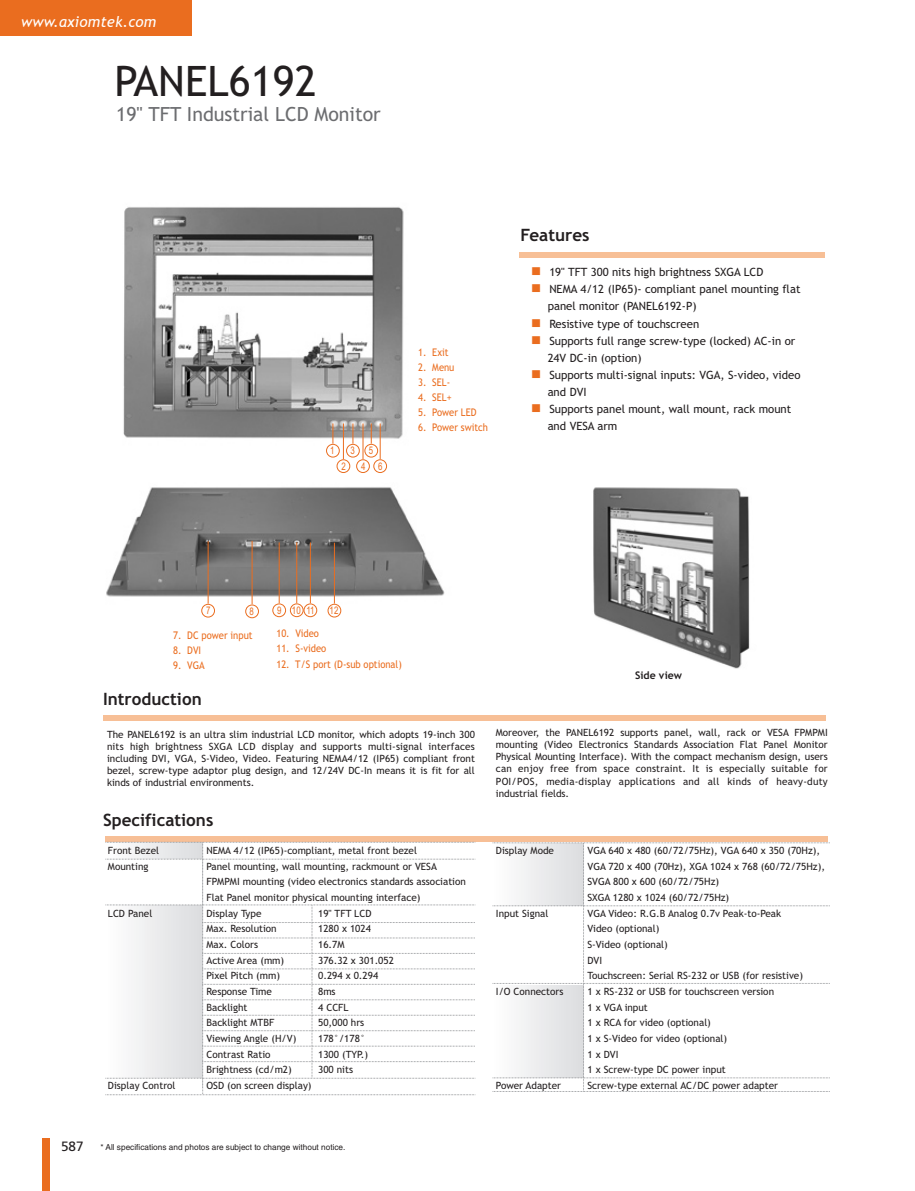
<style>
.page{position:relative;width:915px;height:1191px;background:#fff}
.page>*{position:absolute;margin:0;border:0;box-sizing:border-box;transform-origin:0 0}
.t1{font:42px "Trebuchet MS";color:#231f20}
.t2{font:19.5px "Trebuchet MS";color:#6c6d70}
.t3{font:700 17.1px "Trebuchet MS";color:#231f20}
.t4{font:italic 15px "Trebuchet MS";letter-spacing:.01em;color:#fff}
.t5{font:11.4px/17.1px "Trebuchet MS";color:#231f20}
.t6{font:10.5px "Trebuchet MS";color:#ea6d1f;scale:.9 1}
.t7{font:10.5px "Arial";color:#ea6d1f;scale:.75 1}
.t8{font:700 10.5px "Trebuchet MS";color:#231f20}
.t9{font:10.05px/15.6px "Trebuchet MS";color:#231f20}
.t10{font:8.25px "Helvetica LT Std";color:#231f20}
.s1{font-family:"Frutiger";font-size:13.5px}
</style>
<div class="page">
<div style="left:43px;top:1138px;width:7px;height:53px;background:#ea6d1f"></div>
<div style="left:0;top:0;width:191px;height:35px;background:#ea6d1f"></div>
<div style="left:105px;top:836px;width:722px;height:6px;background:#f7bf96"></div>
<div style="left:103px;top:715px;width:722px;height:5px;background:#f7bf96"></div>
<div style="left:519px;top:252px;width:305px;height:6px;background:#f7bf96"></div>
<img style="left:106px;top:487px;width:339px;height:127px">
<div style="left:327px;top:604px;width:14px;height:13px;border:1px solid #ea6d1f;border-radius:50%"></div>
<svg style="left:201px;top:540px;width:134px;height:78px"></svg>
<hr style="left:208px;top:541px;width:1px;height:62px;background:#ea6d1f">
<img style="left:123px;top:207px;width:281px;height:251px">
<div style="left:326px;top:444px;width:13px;height:13px;border:1px solid #ea6d1f;border-radius:50%"></div>
<svg style="left:332px;top:423px;width:55px;height:50px"></svg>
<hr style="left:379px;top:423px;width:1px;height:36px;background:#ea6d1f">
<img style="left:593px;top:487px;width:157px;height:182px">
<svg style="left:105px;top:842px;width:370px;height:253px"></svg>
<svg style="left:492px;top:842px;width:337px;height:250px"></svg>
<h3 class="t4" style="left:21px;top:13px;width:136px">www.axiomtek.com</h3>
<h1 class="t1" style="left:115px;top:65px;width:204px">PANEL6192</h1>
<h2 class="t2" style="left:116px;top:107px;width:266px">19" TFT Industrial LCD Monitor</h2>
<p class="t7" style="left:330px;top:445px;width:7px">1</p>
<p class="t7" style="left:350px;top:445px;width:7px">3</p>
<p class="t7" style="left:368px;top:445px;width:7px">5</p>
<p class="t7" style="left:341px;top:460px;width:7px">2</p>
<p class="t7" style="left:361px;top:460px;width:30px">4 6</p>
<p class="t6" style="left:418px;top:348px;width:35px">1. Exit</p>
<p class="t6" style="left:418px;top:363px;width:42px">2. Menu</p>
<p class="t6" style="left:418px;top:378px;width:37px">3. SEL-</p>
<p class="t6" style="left:418px;top:393px;width:39px">4. SEL+</p>
<p class="t6" style="left:418px;top:408px;width:66px">5. Power LED</p>
<p class="t6" style="left:418px;top:423px;width:79px">6. Power switch</p>
<h3 class="t3" style="left:520px;top:228px;width:71px">Features</h3>
<p class="t5" style="left:547px;top:265px;width:254px">19" TFT 300 nits high brightness SXGA LCD<br>NEMA 4/12 (IP65)- compliant panel mounting flat panel monitor (PANEL6192-P)<br>Resistive type of touchscreen<br>Supports full range screw-type (locked) AC-in or 24V DC-in (option)<br>Supports multi-signal inputs: VGA, S-video, video and DVI<br>Supports panel mount, wall mount, rack mount and VESA arm</p>
<p class="t7" style="left:206px;top:604px;width:7px">7</p>
<p class="t7" style="left:249px;top:605px;width:7px">8</p>
<p class="t7" style="left:277px;top:604px;width:51px">9 10 11</p>
<p class="t7" style="left:329px;top:604px;width:13px">12</p>
<p class="t6" style="left:173px;top:631px;width:90px">7. DC power input</p>
<p class="t6" style="left:173px;top:646px;width:33px">8. DVI</p>
<p class="t6" style="left:173px;top:661px;width:37px">9. VGA</p>
<p class="t6" style="left:276px;top:630px;width:49px">10. Video</p>
<p class="t6" style="left:276px;top:645px;width:57px">11. S-video</p>
<p class="t6" style="left:276px;top:660px;width:141px">12. T/S port (D-sub optional)</p>
<h3 class="t3" style="left:103px;top:692px;width:100px">Introduction</h3>
<p class="t8" style="left:635px;top:671px;width:49px">Side view</p>
<p class="t9" style="left:107px;top:729px;width:369px;line-height:12.1px;text-align:justify">The PANEL6192 is an ultra slim industrial LCD monitor, which adopts 19-inch 300 nits high brightness SXGA LCD display and supports multi-signal interfaces including DVI, VGA, S-Video, Video. Featuring NEMA4/12 (IP65) compliant front bezel, screw-type adaptor plug design, and 12/24V DC-In means it is fit for all kinds of industrial environments.</p>
<p class="t9" style="left:495px;top:727px;width:333px;line-height:12.1px;text-align:justify">Moreover, the PANEL6192 supports panel, wall, rack or VESA FPMPMI mounting (Video Electronics Standards Association Flat Panel Monitor Physical Mounting Interface). With the compact mechanism design, users can enjoy free from space constraint. It is especially suitable for POI/POS, media-display applications and all kinds of heavy-duty industrial fields.</p>
<h3 class="t3" style="left:103px;top:813px;width:112px">Specifications</h3>
<p class="t9" style="left:108px;top:843px;width:53px">Front Bezel</p>
<p class="t9" style="left:206px;top:843px;width:212px">NEMA 4/12 (IP65)-compliant, metal front bezel</p>
<p class="t9" style="left:108px;top:859px;width:42px">Mounting</p>
<p class="t9" style="left:206px;top:859px;width:261px">Panel mounting, wall mounting, rackmount or VESA<br>FPMPMI mounting (video electronics standards association<br>Flat Panel monitor physical mounting interface)</p>
<p class="t9" style="left:108px;top:906px;width:46px">LCD Panel</p>
<p class="t9" style="left:206px;top:906px;width:57px">Display Type</p>
<p class="t9" style="left:318px;top:906px;width:55px">19" TFT LCD</p>
<p class="t9" style="left:206px;top:921px;width:72px">Max. Resolution</p>
<p class="t9" style="left:318px;top:921px;width:54px">1280 x 1024</p>
<p class="t9" style="left:206px;top:937px;width:53px">Max. Colors</p>
<p class="t9" style="left:318px;top:937px;width:28px">16.7M</p>
<p class="t9" style="left:206px;top:953px;width:79px">Active Area (mm)</p>
<p class="t9" style="left:318px;top:953px;width:77px">376.32 x 301.052</p>
<p class="t9" style="left:206px;top:968px;width:75px">Pixel Pitch (mm)</p>
<p class="t9" style="left:318px;top:968px;width:62px">0.294 x 0.294</p>
<p class="t9" style="left:206px;top:984px;width:67px">Response Time</p>
<p class="t9" style="left:318px;top:984px;width:19px">8ms</p>
<p class="t9" style="left:206px;top:1000px;width:43px">Backlight</p>
<p class="t9" style="left:318px;top:1000px;width:32px">4 CCFL</p>
<p class="t9" style="left:206px;top:1015px;width:69px">Backlight MTBF</p>
<p class="t9" style="left:318px;top:1015px;width:48px">50,000 hrs</p>
<p class="t9" style="left:206px;top:1031px;width:91px">Viewing Angle (H/V)</p>
<p class="t9" style="left:318px;top:1031px;width:49px">178°/178°</p>
<p class="t9" style="left:206px;top:1047px;width:66px">Contrast Ratio</p>
<p class="t9" style="left:318px;top:1047px;width:51px">1300 (TYP.)</p>
<p class="t9" style="left:206px;top:1062px;width:87px">Brightness (cd/m2)</p>
<p class="t9" style="left:318px;top:1062px;width:36px">300 nits</p>
<p class="t9" style="left:108px;top:1078px;width:69px">Display Control</p>
<p class="t9" style="left:206px;top:1078px;width:107px">OSD (on screen display)</p>
<p class="t10" style="left:61px;top:1142px;width:286px"><span class="s1">587</span> * All specifications and photos are subject to change without notice.</p>
<p class="t9" style="left:495px;top:843px;width:60px">Display Mode</p>
<p class="t9" style="left:587px;top:843px;width:239px">VGA 640 x 480 (60/72/75Hz), VGA 640 x 350 (70Hz), VGA 720 x 400 (70Hz), XGA 1024 x 768 (60/72/75Hz), SVGA 800 x 600 (60/72/75Hz)<br>SXGA 1280 x 1024 (60/72/75Hz)</p>
<p class="t9" style="left:495px;top:906px;width:54px">Input Signal</p>
<p class="t9" style="left:587px;top:906px;width:217px">VGA Video: R.G.B Analog 0.7v Peak-to-Peak<br>Video (optional)<br>S-Video (optional)<br>DVI<br>Touchscreen: Serial RS-232 or USB (for resistive)</p>
<p class="t9" style="left:495px;top:984px;width:69px">I/O Connectors</p>
<p class="t9" style="left:587px;top:984px;width:188px">1 x RS-232 or USB for touchscreen version<br>1 x VGA input<br>1 x RCA for video (optional)<br>1 x S-Video for video (optional)<br>1 x DVI<br>1 x Screw-type DC power input</p>
<p class="t9" style="left:495px;top:1078px;width:67px">Power Adapter</p>
<p class="t9" style="left:587px;top:1078px;width:192px">Screw-type external AC/DC power adapter</p>
</div>
